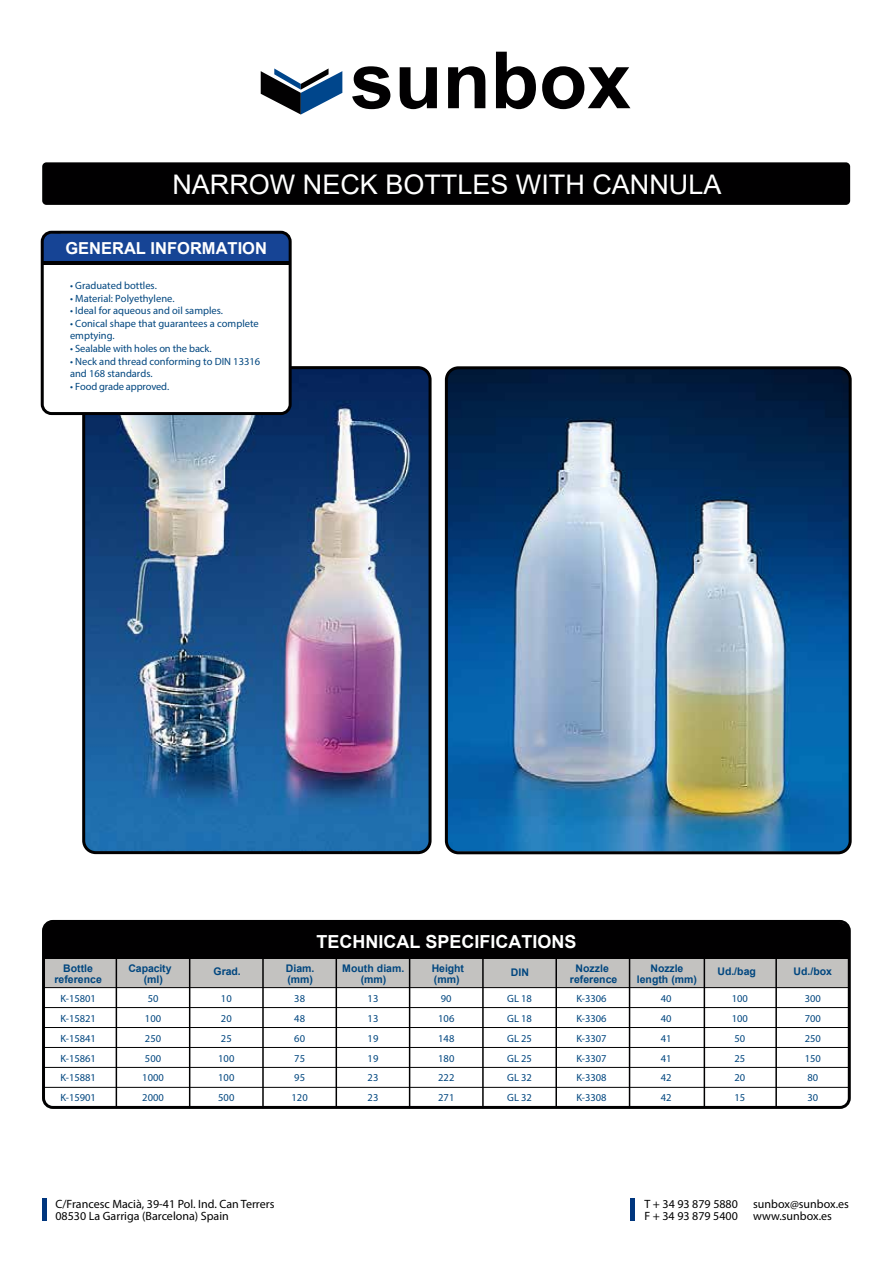
<style>
.page{position:relative;width:893px;height:1263px;background:#fff}
.page>*{position:absolute;margin:0;border:0;box-sizing:border-box;transform-origin:0 0}
.t1{font:700 79.05px "Arial";color:#010001}
.t2{font:27px "Arial";color:#fff}
.t3{font:700 18px "Arial";color:#fff}
.t4{font:700 16.5px "Arial";color:#fff}
.t5{font:12px/12px "Myriad Pro";color:#010001}
.t6{font:10.5px/20px "Myriad Pro";color:#00467f}
.t7{font:700 10.5px/10.5px "Arial";color:#00467f;text-align:center}
</style>
<div class="page">
<img style="left:86px;top:370px;width:342px;height:480px">
<img style="left:447px;top:370px;width:401px;height:482px">
<div style="left:42px;top:162px;width:808px;height:43px;background:#010001;border-radius:4px"></div>
<div style="left:42px;top:1199px;width:5px;height:22px;background:#00367e"></div>
<hr style="left:630px;top:1199px;width:4px;height:22px;background:#00367e">
<div style="left:43px;top:919px;width:807px;height:35px;background:#010001"></div>
<div style="left:43px;top:957px;width:807px;height:31px;background:#c3c2c0"></div>
<hr style="left:44px;top:954px;width:806px;height:4px;background:#010001">
<div style="left:42px;top:920px;width:809px;height:189px;border:3px solid #010001;border-radius:9px"></div>
<div style="left:82px;top:366px;width:350px;height:488px;border:3px solid #010001;border-radius:12px"></div>
<div style="left:445px;top:366px;width:407px;height:488px;border:3px solid #010001;border-radius:12px"></div>
<svg style="left:45px;top:366px;width:245px;height:47px"></svg>
<div style="left:42px;top:231px;width:248px;height:30px;background:#164495"></div>
<hr style="left:42px;top:261px;width:248px;height:4px;background:#010001">
<div style="left:41px;top:231px;width:251px;height:184px;border:3px solid #010001;border-radius:9px"></div>
<hr style="left:44px;top:987px;width:805px;height:1px;background:#010001">
<hr style="left:44px;top:1007px;width:805px;height:1px;background:#010001">
<hr style="left:44px;top:1027px;width:805px;height:1px;background:#010001">
<hr style="left:44px;top:1067px;width:805px;height:1px;background:#010001">
<hr style="left:44px;top:1047px;width:805px;height:1px;background:#010001">
<hr style="left:44px;top:1087px;width:805px;height:1px;background:#010001">
<hr style="left:116px;top:957px;width:1px;height:151px;background:#010001">
<hr style="left:189px;top:957px;width:1px;height:151px;background:#010001">
<hr style="left:262px;top:957px;width:2px;height:151px;background:#010001">
<hr style="left:336px;top:957px;width:1px;height:151px;background:#010001">
<hr style="left:409px;top:957px;width:1px;height:151px;background:#010001">
<hr style="left:482px;top:957px;width:2px;height:151px;background:#010001">
<hr style="left:629px;top:957px;width:1px;height:151px;background:#010001">
<hr style="left:704px;top:957px;width:1px;height:151px;background:#010001">
<hr style="left:775px;top:957px;width:2px;height:151px;background:#010001">
<hr style="left:555px;top:957px;width:2px;height:151px;background:#010001">
<svg style="left:261px;top:68px;width:81px;height:47px"></svg>
<h1 class="t1" style="left:350px;top:25px;width:282px">sunbox</h1>
<h2 class="t2" style="left:172px;top:166px;width:551px">NARROW NECK BOTTLES WITH CANNULA</h2>
<h3 class="t4" style="left:65px;top:236px;width:203px">GENERAL INFORMATION</h3>
<p class="t6" style="left:70px;top:275px;width:88px">• Graduated bottles.</p>
<p class="t6" style="left:70px;top:288px;width:106px">• Material: Polyethylene.</p>
<p class="t6" style="left:70px;top:300px;width:155px">• Ideal for aqueous and oil samples.</p>
<p class="t6" style="left:70px;top:317px;width:190px;line-height:12.6px">• Conical shape that guarantees a complete emptying.</p>
<p class="t6" style="left:70px;top:355px;width:192px;line-height:12.6px">• Neck and thread conforming to DIN 13316 and 168 standards.</p>
<p class="t6" style="left:70px;top:338px;width:143px">• Sealable with holes on the back.</p>
<p class="t6" style="left:70px;top:376px;width:101px">• Food grade approved.</p>
<p class="t7" style="left:54px;top:963px;width:49px">Bottle reference</p>
<p class="t6" style="left:60px;top:988px;width:37px;text-align:justify">K-15801<br>K-15821<br>K-15841<br>K-15861<br>K-15881<br>K-15901</p>
<p class="t7" style="left:144px;top:963px;width:29px;text-align:left;text-indent:-15px">Capacity (ml)</p>
<p class="t6" style="left:142px;top:988px;width:23px;text-align:center">50<br>100<br>250<br>500<br>1000<br>2000</p>
<p class="t7" style="left:214px;top:966px;width:29px">Grad.</p>
<p class="t6" style="left:218px;top:988px;width:18px">10<br>20<br>25<br>100<br>100<br>500</p>
<h3 class="t3" style="left:316px;top:929px;width:262px">TECHNICAL SPECIFICATIONS</h3>
<p class="t7" style="left:570px;top:963px;width:49px">Nozzle reference</p>
<p class="t6" style="left:576px;top:988px;width:32px;text-align:justify">K-3306<br>K-3306<br>K-3307<br>K-3307<br>K-3308<br>K-3308</p>
<p class="t7" style="left:432px;top:963px;width:34px;text-align:left">Height (mm)</p>
<p class="t6" style="left:438px;top:988px;width:18px">90<br>106<br>148<br>180<br>222<br>271</p>
<p class="t7" style="left:342px;top:963px;width:64px">Mouth diam. (mm)</p>
<p class="t6" style="left:368px;top:988px;width:12px;text-align:justify">13<br>13<br>19<br>19<br>23<br>23</p>
<p class="t7" style="left:286px;top:963px;width:30px;text-align:left">Diam. (mm)</p>
<p class="t6" style="left:292px;top:988px;width:18px">38<br>48<br>60<br>75<br>95<br>120</p>
<p class="t6" style="left:661px;top:988px;width:12px;text-align:justify">40<br>40<br>41<br>41</p>
<p class="t7" style="left:637px;top:963px;width:62px">Nozzle length (mm)</p>
<p class="t7" style="left:511px;top:967px;width:20px">DIN</p>
<p class="t6" style="left:507px;top:988px;width:26px;text-align:justify">GL 18<br>GL 18<br>GL 25<br>GL 25<br>GL 32<br>GL 32</p>
<p class="t6" style="left:661px;top:1068px;width:12px">42<br>42</p>
<p class="t7" style="left:717px;top:967px;width:40px">Ud./bag</p>
<p class="t6" style="left:732px;top:988px;width:18px">100<br>100<br>50<br>25<br>20<br>15</p>
<p class="t7" style="left:794px;top:967px;width:40px">Ud./box</p>
<p class="t6" style="left:805px;top:988px;width:18px">300<br>700<br>250<br>150<br>80<br>30</p>
<p class="t5" style="left:55px;top:1198px;width:221px">C/Francesc Macià, 39-41 Pol. Ind. Can Terrers<br>08530 La Garriga (Barcelona) Spain</p>
<p class="t5" style="left:644px;top:1198px;width:95px">T + 34 93 879 5880</p>
<p class="t5" style="left:753px;top:1198px;width:97px">sunbox@sunbox.es</p>
<p class="t5" style="left:644px;top:1210px;width:95px">F + 34 93 879 5400</p>
<p class="t5" style="left:753px;top:1210px;width:80px">www.sunbox.es</p>
</div>
